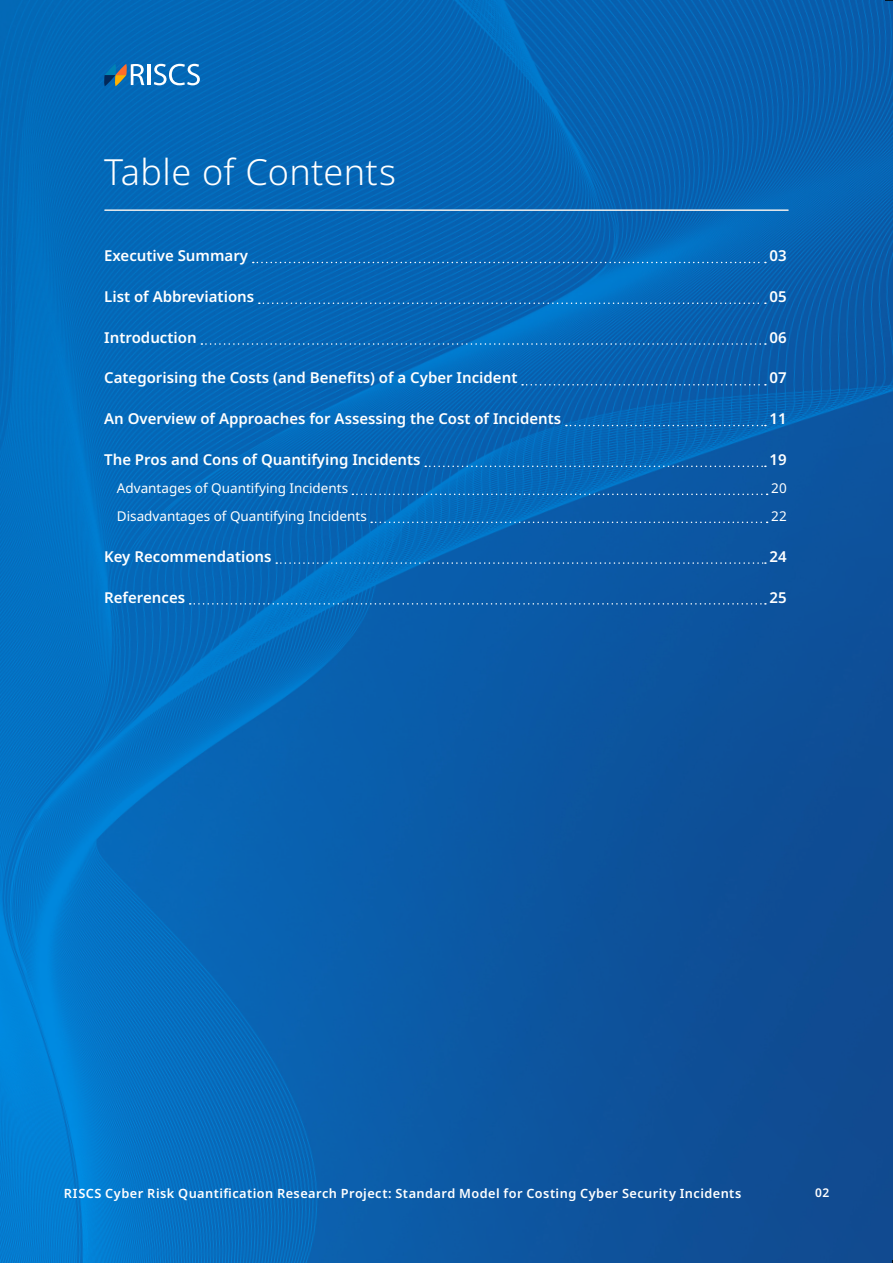
<style>
.page{position:relative;width:893px;height:1263px;background:#fff}
.page>*{position:absolute;margin:0;border:0;box-sizing:border-box;transform-origin:0 0}
.t1{font:300 36px "Noto Sans";letter-spacing:.01em;color:#fff}
.t2{font:600 15px "Noto Sans";color:#fff}
.t3{font:13.5px "Noto Sans";color:#fff}
.t4{font:600 12.75px "Noto Sans";letter-spacing:.035em;color:#fff}
.t5{font:600 12px "Noto Sans";color:#fff}
</style>
<div class="page">
<img style="left:0;top:0;width:893px;height:1263px">
<svg style="left:104px;top:64px;width:40px;height:22px"></svg>
<hr style="left:147px;top:64px;width:3px;height:21px;background:#fff">
<svg style="left:154px;top:64px;width:46px;height:21px"></svg>
<hr style="left:105px;top:209px;width:683px;height:2px;background:#ededed">
<svg style="left:253px;top:262px;width:513px;height:1px"></svg>
<svg style="left:259px;top:302px;width:507px;height:2px"></svg>
<svg style="left:201px;top:343px;width:565px;height:2px"></svg>
<svg style="left:522px;top:384px;width:244px;height:1px"></svg>
<svg style="left:566px;top:425px;width:200px;height:1px"></svg>
<svg style="left:425px;top:466px;width:341px;height:1px"></svg>
<svg style="left:352px;top:494px;width:416px;height:1px"></svg>
<svg style="left:371px;top:522px;width:397px;height:1px"></svg>
<svg style="left:276px;top:562px;width:490px;height:2px"></svg>
<svg style="left:190px;top:603px;width:576px;height:2px"></svg>
<h1 class="t1" style="left:104px;top:147px;width:293px">Table of Contents</h1>
<p class="t2" style="left:104px;top:245px;width:145px">Executive Summary</p>
<p class="t2" style="left:770px;top:245px;width:19px">03</p>
<p class="t2" style="left:104px;top:286px;width:152px">List of Abbreviations</p>
<p class="t2" style="left:770px;top:286px;width:19px">05</p>
<p class="t2" style="left:104px;top:327px;width:94px">Introduction</p>
<p class="t2" style="left:770px;top:327px;width:19px">06</p>
<p class="t2" style="left:104px;top:367px;width:415px">Categorising the Costs (and Benefits) of a Cyber Incident</p>
<p class="t2" style="left:770px;top:367px;width:19px">07</p>
<p class="t2" style="left:104px;top:408px;width:459px">An Overview of Approaches for Assessing the Cost of Incidents</p>
<p class="t2" style="left:770px;top:408px;width:19px">11</p>
<p class="t2" style="left:104px;top:449px;width:318px">The Pros and Cons of Quantifying Incidents</p>
<p class="t2" style="left:770px;top:449px;width:19px">19</p>
<p class="t3" style="left:117px;top:479px;width:233px">Advantages of Quantifying Incidents</p>
<p class="t3" style="left:771px;top:479px;width:17px">20</p>
<p class="t3" style="left:117px;top:507px;width:251px">Disadvantages of Quantifying Incidents</p>
<p class="t3" style="left:771px;top:507px;width:17px">22</p>
<p class="t2" style="left:104px;top:546px;width:169px">Key Recommendations</p>
<p class="t2" style="left:770px;top:546px;width:19px">24</p>
<p class="t2" style="left:104px;top:586px;width:82px">References</p>
<p class="t2" style="left:770px;top:586px;width:19px">25</p>
<p class="t4" style="left:64px;top:1184px;width:679px">RISCS Cyber Risk Quantification Research Project: Standard Model for Costing Cyber Security Incidents</p>
<p class="t5" style="left:815px;top:1184px;width:16px">02</p>
</div>
